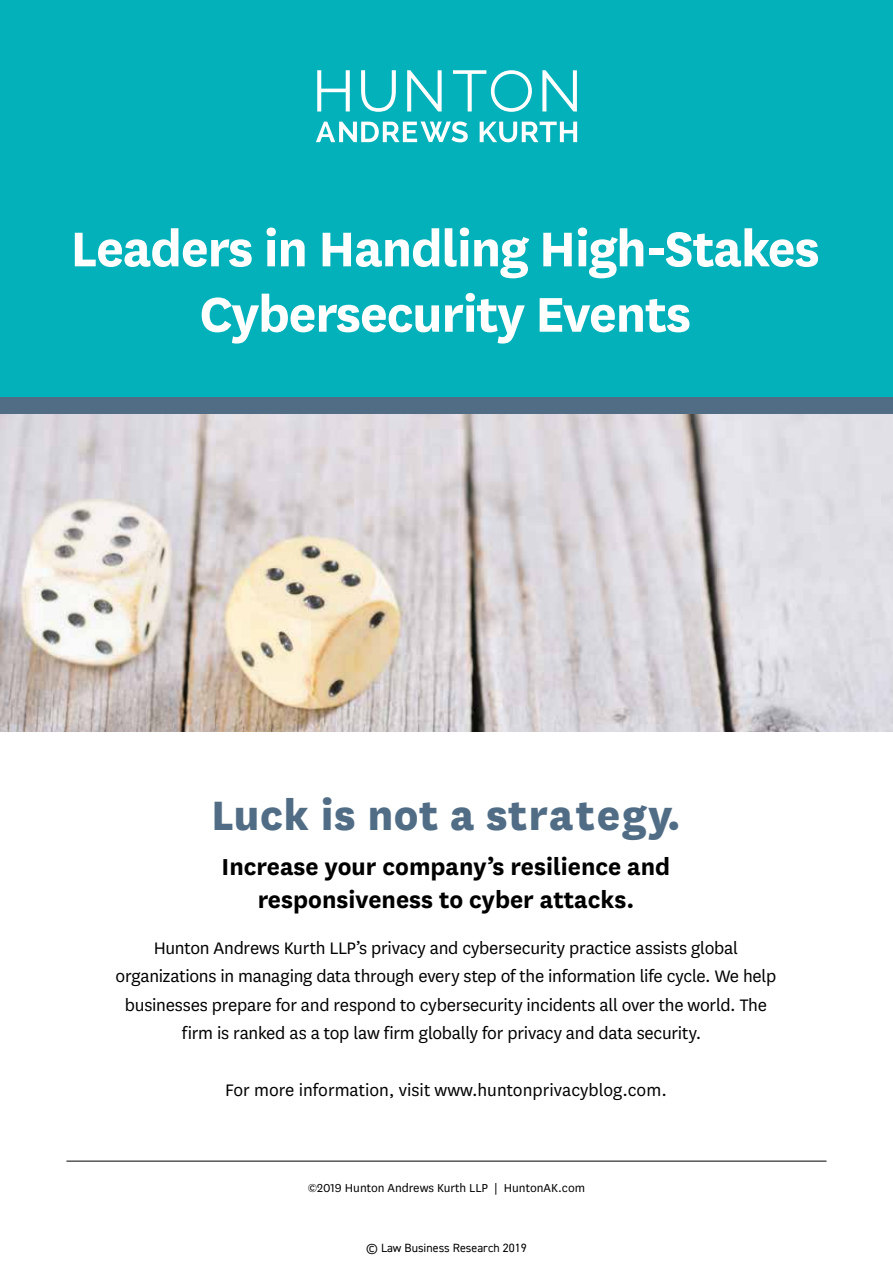
<style>
.page{position:relative;width:893px;height:1263px;background:#fff}
.page>*{position:absolute;margin:0;border:0;box-sizing:border-box;transform-origin:0 0}
.t1{font:700 57px/65.4px "National";letter-spacing:-.02em;color:#fff;text-align:center}
.t2{font:800 48px "National";letter-spacing:.01em;color:#516d86}
.t3{font:700 27px/33px "National";color:#000;text-align:center}
.t4{font:19.5px/28.5px "National";letter-spacing:-.015em;color:#000;text-align:center}
.t5{font:13.5px "National";color:#000}
.t6{font:12px "DIN2014";color:#000}
</style>
<div class="page">
<div style="left:0;top:0;width:893px;height:427px;background:#02b1ba"></div>
<svg style="left:361px;top:70px;width:35px;height:42px"></svg>
<svg style="left:317px;top:70px;width:33px;height:41px"></svg>
<svg style="left:407px;top:70px;width:35px;height:41px"></svg>
<svg style="left:542px;top:70px;width:35px;height:41px"></svg>
<svg style="left:453px;top:70px;width:79px;height:42px"></svg>
<svg style="left:316px;top:121px;width:261px;height:21px"></svg>
<div style="left:0;top:397px;width:893px;height:17px;background:#516d86"></div>
<img style="left:0;top:414px;width:893px;height:318px">
<hr style="left:66px;top:1161px;width:760px;height:1px;background:#000">
<h1 class="t1" style="left:70px;top:212px;width:751px">Leaders in Handling High-Stakes<br>Cybersecurity Events</h1>
<h2 class="t2" style="left:211px;top:780px;width:471px">Luck is not a strategy.</h2>
<h3 class="t3" style="left:222px;top:848px;width:450px">Increase your company’s resilience and responsiveness to cyber attacks.</h3>
<p class="t4" style="left:116px;top:933px;width:662px">Hunton Andrews Kurth LLP’s privacy and cybersecurity practice assists global organizations in managing data through every step of the information life cycle. We help businesses prepare for and respond to cybersecurity incidents all over the world. The firm is ranked as a top law firm globally for privacy and data security.</p>
<p class="t4" style="left:225px;top:1075px;width:443px">For more information, visit www.huntonprivacyblog.com.</p>
<p class="t5" style="left:308px;top:1179px;width:279px">©2019 Hunton Andrews Kurth LLP | HuntonAK.com</p>
<p class="t6" style="left:366px;top:1240px;width:162px">© Law Business Research 2019</p>
</div>
